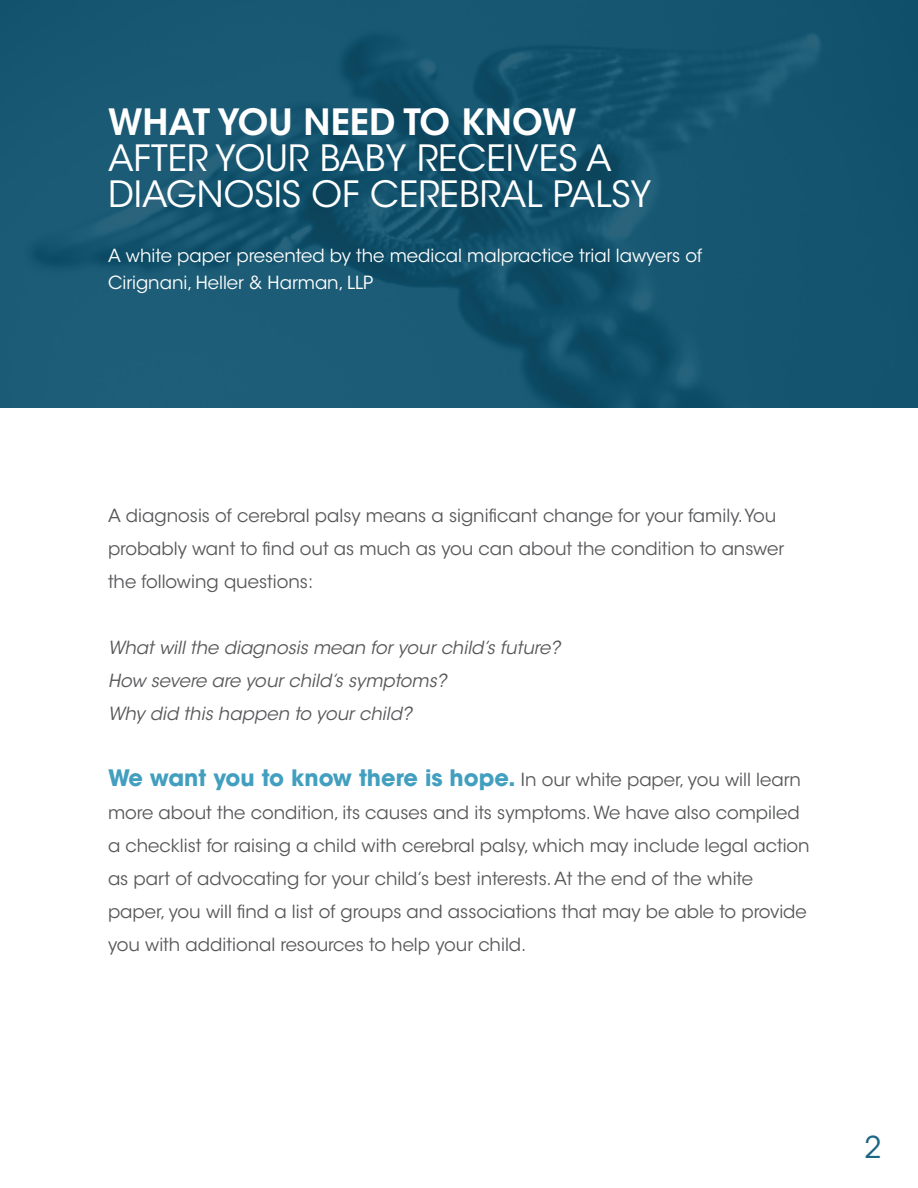
<style>
.page{position:relative;width:918px;height:1188px;background:#fff}
.page>*{position:absolute;margin:0;border:0;box-sizing:border-box;transform-origin:0 0}
.t1{font:36px "ITC Avant Garde Std";color:#fff}
.t2{font:600 36px "ITC Avant Garde Std";color:#fff}
.t3{font:30px "ITC Avant Garde Std";color:#1c6685}
.t4{font:18px/33px "ITC Avant Garde Std";color:#57585a}
.t5{font:italic 18px "ITC Avant Garde Std";color:#57585a}
.t6{font:18px "ITC Avant Garde Std";color:#fff}
.s1{font-weight:700;font-size:22.5px;color:#429fbf}
</style>
<div class="page">
<img style="left:0;top:0;width:918px;height:408px">
<p class="t2" style="left:108px;top:99px;width:470px">WHAT YOU NEED TO KNOW</p>
<p class="t1" style="left:108px;top:136px;width:505px">AFTER YOUR BABY RECEIVES A</p>
<p class="t1" style="left:108px;top:172px;width:545px">DIAGNOSIS OF CEREBRAL PALSY</p>
<p class="t6" style="left:108px;top:244px;width:596px">A white paper presented by the medical malpractice trial lawyers of</p>
<p class="t6" style="left:108px;top:271px;width:267px">Cirignani, Heller &amp; Harman, LLP</p>
<p class="t4" style="left:108px;top:500px;width:678px">A diagnosis of cerebral palsy means a significant change for your family. You probably want to find out as much as you can about the condition to answer the following questions:</p>
<p class="t5" style="left:108px;top:637px;width:454px">What will the diagnosis mean for your child’s future?</p>
<p class="t5" style="left:108px;top:670px;width:340px">How severe are your child’s symptoms?</p>
<p class="t5" style="left:108px;top:703px;width:306px">Why did this happen to your child?</p>
<p class="t4" style="left:108px;top:764px;width:703px"><span class="s1">We want you to know there is hope.</span> In our white paper, you will learn more about the condition, its causes and its symptoms. We have also compiled a checklist for raising a child with cerebral palsy, which may include legal action as part of advocating for your child’s best interests. At the end of the white paper, you will find a list of groups and associations that may be able to provide you with additional resources to help your child.</p>
<p class="t3" style="left:864px;top:1129px;width:19px">2</p>
</div>
